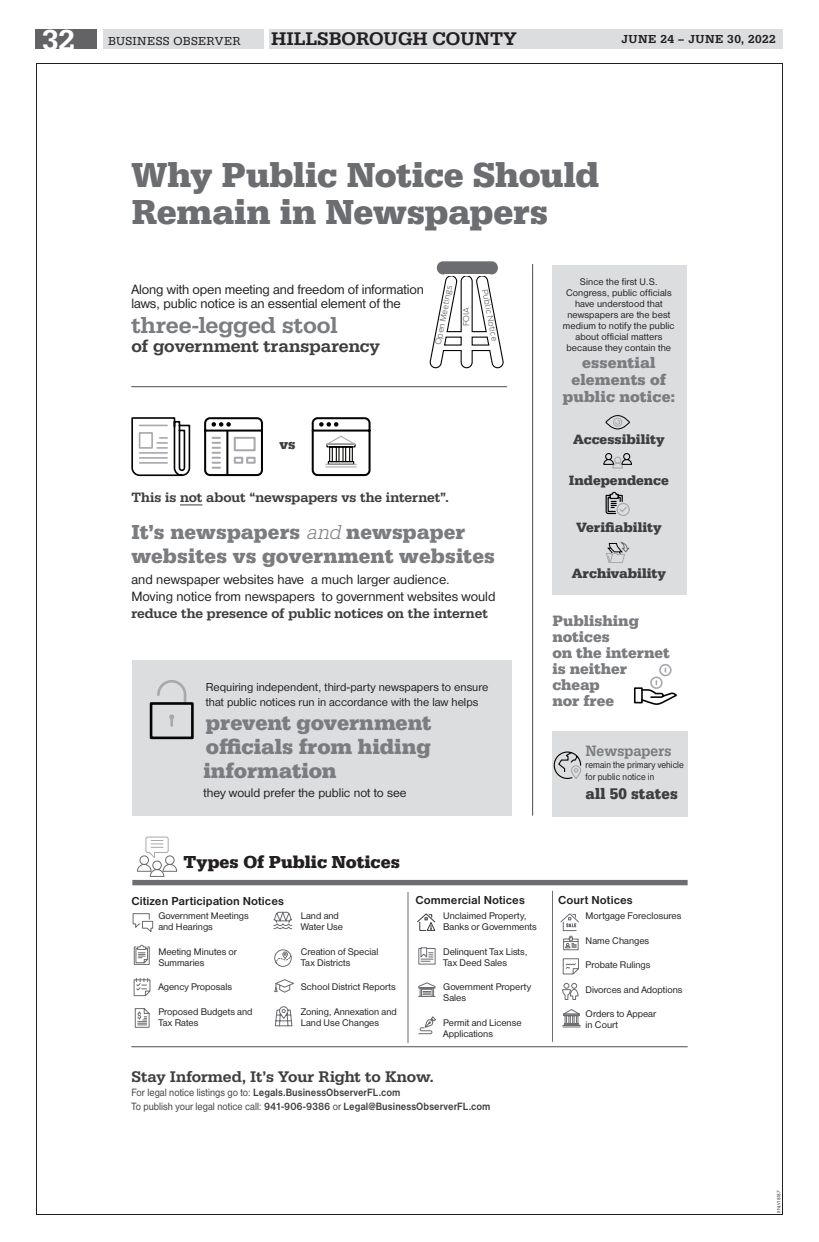
<style>
.page{position:relative;width:819px;height:1242px;background:#fff}
.page>*{position:absolute;margin:0;border:0;box-sizing:border-box;transform-origin:0 0}
.t1{font:700 36px/36.4px "Serifa";letter-spacing:-.005em;color:#6c6d70}
.t2{font:500 30px "Serifa";color:#fff}
.t3{font:500 23.6px "Serifa";color:#7a7c7f}
.t4{font:700 21.8px/24px "Serifa";letter-spacing:-.005em;color:#7a7c7f;text-align:justify}
.t5{font:700 21px/24px "Serifa";letter-spacing:.005em;color:#7a7c7f}
.t6{font:500 19px "Serifa";color:#231f20}
.t7{font:500 18px "Serifa";letter-spacing:-.005em;color:#3e3e3f}
.t8{font:700 18px "Serifa";letter-spacing:.005em;color:#231f20}
.t9{font:500 16px "Serifa";letter-spacing:-.005em;color:#3e3e3f}
.t10{font:700 16px/17px "Serifa";letter-spacing:.01em;color:#7a7c7f;text-align:center}
.t11{font:700 16px "Serifa";letter-spacing:.015em;color:#3e3e3f;scale:.95 1}
.t12{font:700 15.6px/16px "Serifa";color:#7a7c7f}
.t13{font:500 15.6px "Serifa";letter-spacing:.005em;color:#7a7c7f;scale:.9 1}
.t14{font:700 14.4px "Serifa";color:#3e3e3f}
.t15{font:14px/16.8px "Nimbus San D";letter-spacing:-.005em;color:#231f20}
.t16{font:700 14px "Serifa";color:#3e3e3f}
.t17{font:500 14px "Serifa";color:#3e3e3f}
.t18{font:13px "Nimbus San D";color:#231f20}
.t19{font:12px/15.4px "Nimbus San D";color:#231f20}
.t20{font:700 12px "Nimbus San D";color:#231f20}
.t21{font:500 12px "Serifa";letter-spacing:.035em;color:#231f20}
.t22{font:12px "Serifa";letter-spacing:.025em;color:#231f20}
.t23{font:700 11px/14px "Nimbus San D";letter-spacing:.005em;color:#3e3e3f;scale:.9 1}
.t24{font:10px/11px "Nimbus San D";color:#231f20}
.t25{font:10px/12px "Nimbus San D";color:#231f20;scale:.9 1}
.t26{font:300 8px "Antenna";color:#6c6d70}
.t27{font:5px "Futura T";letter-spacing:-.045em;color:#231f20;scale:.94 1}
.s1{font-weight:300;font-style:italic}
.s2{font-family:"Serifa";font-weight:500;color:#3e3e3f}
.s3{font-weight:400}
</style>
<div class="page">
<div style="left:269px;top:29px;width:514px;height:20px;background:#dcdddf"></div>
<div style="left:103px;top:29px;width:160px;height:20px;background:#dcdddf"></div>
<div style="left:36px;top:29px;width:61px;height:20px;background:#636366"></div>
<div style="left:553px;top:266px;width:134px;height:329px;background:#dcdddf"></div>
<hr style="left:532px;top:264px;width:1px;height:552px;background:#4b4c4d">
<hr style="left:131px;top:386px;width:376px;height:1px;background:#4b4c4d">
<svg style="left:180px;top:504px;width:22px;height:1px"></svg>
<svg style="left:606px;top:541px;width:24px;height:22px"></svg>
<svg style="left:605px;top:491px;width:25px;height:25px"></svg>
<svg style="left:603px;top:453px;width:29px;height:16px"></svg>
<div style="left:605px;top:415px;width:25px;height:14px;border:1px solid #040503;border-radius:50%"></div>
<svg style="left:613px;top:417px;width:10px;height:10px"></svg>
<svg style="left:131px;top:417px;width:60px;height:60px"></svg>
<svg style="left:204px;top:417px;width:59px;height:60px"></svg>
<svg style="left:311px;top:417px;width:60px;height:60px"></svg>
<div style="left:634px;top:687px;width:9px;height:16px;border:2px solid #040503"></div>
<svg style="left:640px;top:664px;width:37px;height:41px"></svg>
<svg style="left:429px;top:261px;width:75px;height:108px"></svg>
<div style="left:552px;top:731px;width:136px;height:86px;background:#dcdddf"></div>
<svg style="left:553px;top:751px;width:29px;height:28px"></svg>
<div style="left:132px;top:660px;width:380px;height:156px;background:#dcdddf"></div>
<svg style="left:157px;top:680px;width:30px;height:47px"></svg>
<div style="left:150px;top:702px;width:44px;height:37px;border:3px solid #040503"></div>
<div style="left:132px;top:880px;width:556px;height:5px;background:#6c6d70"></div>
<svg style="left:132px;top:913px;width:21px;height:19px"></svg>
<svg style="left:275px;top:1006px;width:18px;height:21px"></svg>
<svg style="left:133px;top:944px;width:17px;height:21px"></svg>
<svg style="left:133px;top:978px;width:18px;height:19px"></svg>
<svg style="left:274px;top:979px;width:20px;height:14px"></svg>
<svg style="left:134px;top:1008px;width:16px;height:20px"></svg>
<svg style="left:274px;top:949px;width:18px;height:18px"></svg>
<svg style="left:273px;top:911px;width:20px;height:18px"></svg>
<hr style="left:131px;top:1047px;width:557px;height:1px;background:#4b4c4d">
<svg style="left:560px;top:913px;width:19px;height:37px"></svg>
<svg style="left:562px;top:983px;width:17px;height:17px"></svg>
<svg style="left:563px;top:958px;width:16px;height:17px"></svg>
<svg style="left:562px;top:1009px;width:19px;height:19px"></svg>
<svg style="left:417px;top:913px;width:19px;height:18px"></svg>
<svg style="left:418px;top:1016px;width:18px;height:18px"></svg>
<svg style="left:418px;top:982px;width:18px;height:15px"></svg>
<svg style="left:418px;top:947px;width:18px;height:18px"></svg>
<hr style="left:408px;top:892px;width:1px;height:151px;background:#6c6d70">
<hr style="left:552px;top:891px;width:1px;height:151px;background:#6c6d70">
<svg style="left:137px;top:836px;width:41px;height:41px"></svg>
<h2 class="t2" style="left:42px;top:22px;width:35px">32</h2>
<p class="t22" style="left:108px;top:34px;width:134px">BUSINESS OBSERVER</p>
<h3 class="t6" style="left:271px;top:28px;width:247px">HILLSBOROUGH COUNTY</h3>
<p class="t21" style="left:622px;top:32px;width:156px">JUNE 24 – JUNE 30, 2022</p>
<p class="t1" style="left:131px;top:157px;width:469px">Why Public Notice Should<br>Remain in Newspapers</p>
<p class="t15" style="left:131px;top:282px;width:294px;line-height:14px">Along with open meeting and freedom of information laws, public notice is an essential element of the</p>
<p class="t3" style="left:131px;top:311px;width:208px">three-legged stool</p>
<p class="t7" style="left:131px;top:335px;width:250px">of government transparency</p>
<p class="t26" style="left:433px;top:344px;width:62px;rotate:-79deg">Open Meetings</p>
<p class="t26" style="left:489px;top:288px;width:54px;rotate:79deg">Public Notice</p>
<p class="t26" style="left:462px;top:326px;width:21px;rotate:-90deg">FOIA</p>
<p class="t14" style="left:280px;top:436px;width:18px">vs</p>
<p class="t17" style="left:131px;top:489px;width:319px">This is not about “newspapers vs the internet”.</p>
<p class="t5" style="left:131px;top:520px;width:365px">It’s newspapers <span class="s1">and</span> newspaper websites vs government websites</p>
<p class="t15" style="left:131px;top:571px;width:366px">and newspaper websites have a much larger audience.<br>Moving notice from newspapers to government websites would <span class="s2">reduce the presence of public notices on the internet</span></p>
<p class="t19" style="left:206px;top:679px;width:284px">Requiring independent, third-party newspapers to ensure that public notices run in accordance with the law helps</p>
<p class="t4" style="left:203px;top:711px;width:229px">prevent government officials from hiding information</p>
<p class="t18" style="left:203px;top:785px;width:205px">they would prefer the public not to see</p>
<p class="t8" style="left:184px;top:852px;width:218px">Types Of Public Notices</p>
<p class="t24" style="left:563px;top:276px;width:113px;text-align:center">Since the first U.S.<br>Congress, public officials have understood that newspapers are the best medium to notify the public about official matters because they contain the</p>
<p class="t10" style="left:563px;top:354px;width:114px">essential elements of public notice:</p>
<p class="t16" style="left:573px;top:431px;width:93px">Accessibility</p>
<p class="t16" style="left:569px;top:472px;width:102px">Independence</p>
<p class="t16" style="left:576px;top:519px;width:87px">Verifiability</p>
<p class="t16" style="left:572px;top:565px;width:96px">Archivability</p>
<p class="t12" style="left:552px;top:613px;width:119px">Publishing notices<br>on the internet is neither cheap<br>nor free</p>
<p class="t13" style="left:586px;top:741px;width:97px">Newspapers</p>
<p class="t25" style="left:586px;top:759px;width:111px">remain the primary vehicle for public notice in</p>
<p class="t11" style="left:586px;top:784px;width:99px">all 50 states</p>
<p class="t20" style="left:131px;top:894px;width:154px">Citizen Participation Notices</p>
<p class="t24" style="left:158px;top:910px;width:92px">Government Meetings and Hearings</p>
<p class="t24" style="left:158px;top:946px;width:80px">Meeting Minutes or<br>Summaries</p>
<p class="t24" style="left:158px;top:981px;width:75px">Agency Proposals</p>
<p class="t24" style="left:158px;top:1006px;width:96px">Proposed Budgets and<br>Tax Rates</p>
<p class="t24" style="left:301px;top:910px;width:44px">Land and<br>Water Use</p>
<p class="t24" style="left:301px;top:946px;width:79px">Creation of Special<br>Tax Districts</p>
<p class="t24" style="left:301px;top:981px;width:96px">School District Reports</p>
<p class="t24" style="left:301px;top:1006px;width:98px">Zoning, Annexation and<br>Land Use Changes</p>
<p class="t20" style="left:415px;top:893px;width:111px">Commercial Notices</p>
<p class="t20" style="left:558px;top:893px;width:76px">Court Notices</p>
<p class="t24" style="left:443px;top:910px;width:95px">Unclaimed Property,<br>Banks or Governments</p>
<p class="t24" style="left:443px;top:946px;width:86px">Delinquent Tax Lists,<br>Tax Deed Sales</p>
<p class="t24" style="left:443px;top:981px;width:89px">Government Property<br>Sales</p>
<p class="t24" style="left:443px;top:1017px;width:80px">Permit and License<br>Applications</p>
<p class="t24" style="left:586px;top:910px;width:97px">Mortgage Foreclosures</p>
<p class="t24" style="left:586px;top:935px;width:65px">Name Changes</p>
<p class="t24" style="left:586px;top:959px;width:66px">Probate Rulings</p>
<p class="t24" style="left:586px;top:984px;width:98px">Divorces and Adoptions</p>
<p class="t24" style="left:586px;top:1008px;width:72px">Orders to Appear in Court</p>
<p class="t9" style="left:131px;top:1067px;width:304px">Stay Informed, It’s Your Right to Know.</p>
<p class="t23" style="left:131px;top:1085px;width:401px"><span class="s3">For legal notice listings go to:</span> Legals.BusinessObserverFL.com<br><span class="s3">To publish your legal notice call:</span> 941-906-9386 <span class="s3">or</span> Legal@BusinessObserverFL.com</p>
<p class="t27" style="left:776px;top:1213px;width:25px;rotate:-90deg">XNLV18187</p>
</div>
